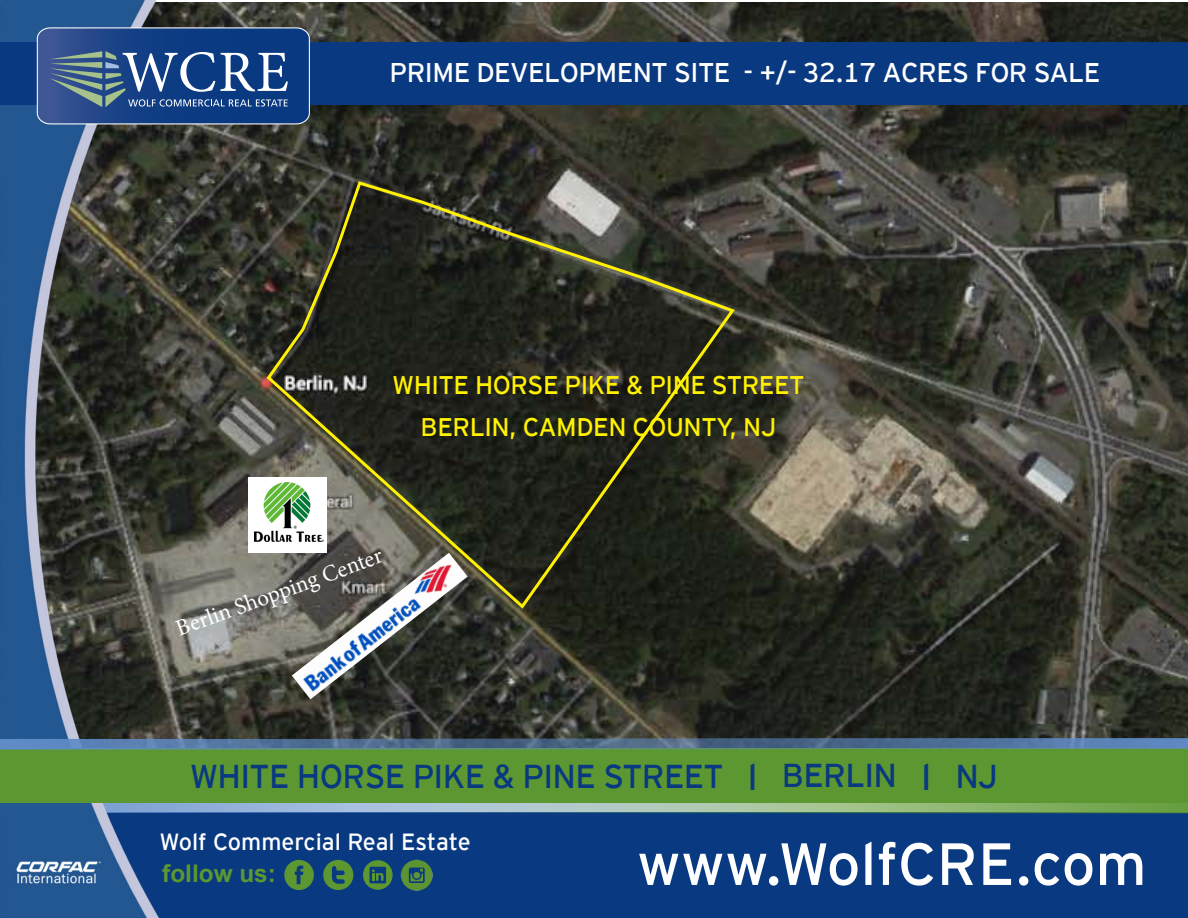
<style>
.page{position:relative;width:1188px;height:918px;background:#fff}
.page>*{position:absolute;margin:0;border:0;box-sizing:border-box;transform-origin:0 0}
.t1{font:59.4px "EY Interstate";color:#fff}
.OUR_SERVICE_LINE__YE{font:33px "EY Interstate";letter-spacing:-.02em;color:#083981}
.BOOKLET_CAPTIONS{font:27px "EY Interstate";letter-spacing:-.02em;color:#fff}
.t2{font:25.5px/42.3px "EY Interstate";letter-spacing:-.02em;color:#fff101;text-align:center}
.t3{font:700 24.3px "Arial";color:#5c9731}
.t4{font:23.4px "EY Interstate";color:#fff}
.t5{font:23.1px "Minion Pro";color:#fff}
.s1{font-size:36.45px}
</style>
<div class="page">
<img style="left:160px;top:3px;width:1028px;height:736px">
<svg style="left:265px;top:179px;width:472px;height:432px;background:#313326"></svg>
<img style="left:292px;top:553px;width:176px;height:146px">
<div style="left:249px;top:477px;width:78px;height:76px;background:#fff"></div>
<img style="left:255px;top:483px;width:69px;height:59px">
<div style="left:0;top:812px;width:1188px;height:106px;background:#083981"></div>
<svg style="left:833px;top:803px;width:355px;height:10px;background:#7fac62"></svg>
<svg style="left:160px;top:802px;width:673px;height:11px;background:#96b5b5"></svg>
<img style="left:0;top:0;width:160px;height:918px">
<svg style="left:323px;top:860px;width:30px;height:30px"></svg>
<svg style="left:363px;top:860px;width:30px;height:30px"></svg>
<svg style="left:284px;top:860px;width:30px;height:30px"></svg>
<img style="left:400px;top:859px;width:33px;height:32px">
<div style="left:0;top:748px;width:1188px;height:54px;background:#5c9731"></div>
<div style="left:0;top:42px;width:1188px;height:63px;background:#083981"></div>
<svg style="left:37px;top:27px;width:273px;height:97px"></svg>
<svg style="left:0;top:739px;width:766px;height:11px;background:#5a839e"></svg>
<svg style="left:304px;top:738px;width:884px;height:11px;background:#4f6e8e"></svg>
<p class="BOOKLET_CAPTIONS" style="left:390px;top:53px;width:712px">PRIME DEVELOPMENT SITE - +/- 32.17 ACRES FOR SALE</p>
<p class="t2" style="left:392px;top:362px;width:414px">WHITE HORSE PIKE &amp; PINE STREET<br>BERLIN, CAMDEN COUNTY, NJ</p>
<p class="t5" style="left:171px;top:615px;width:220px;rotate:-20deg">Berlin Shopping Center</p>
<p class="OUR_SERVICE_LINE__YE" style="left:190px;top:753px;width:810px">WHITE HORSE PIKE &amp; PINE STREET <span class="s1">l</span> BERLIN <span class="s1">l</span> NJ</p>
<p class="t4" style="left:160px;top:825px;width:313px">Wolf Commercial Real Estate</p>
<p class="t3" style="left:162px;top:856px;width:115px">follow us:</p>
<p class="t1" style="left:637px;top:822px;width:511px">www.WolfCRE.com</p>
</div>
